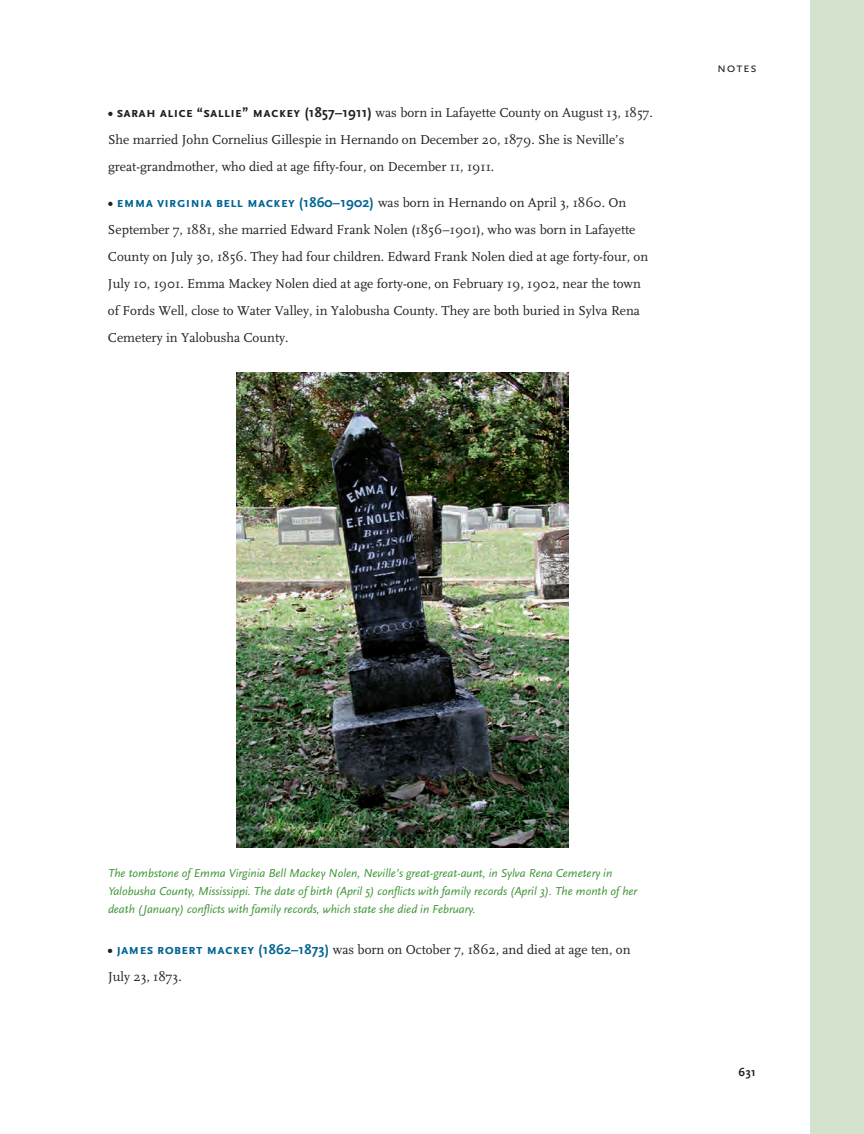
<style>
.page{position:relative;width:864px;height:1134px;background:#fff}
.page>*{position:absolute;margin:0;border:0;box-sizing:border-box;transform-origin:0 0}
.t1{font:13.5px/27px "FF Scala";color:#231f20}
.t2{font:13.5px "Scala Sans Caps";letter-spacing:.055em;color:#231f20}
.t3{font:italic 12px/18px "Scala Sans";color:#3f9537}
.t4{font:700 12px "Scala Sans";color:#231f20}
.s1{font-family:"Scala Sans";font-weight:700}
.s2{font-family:"Scala Sans Caps";font-weight:700;font-size:14.25px}
.s3{font-family:"Scala Sans";font-weight:700;font-size:14.25px}
.s4{font-family:"Scala Sans Caps";font-weight:700;font-size:14.25px;color:#006494}
.s5{font-family:"Scala Sans";font-weight:700;font-size:14.25px;color:#006494}
</style>
<div class="page">
<div style="left:810px;top:0;width:54px;height:1134px;background:#d4e3ce"></div>
<img style="left:236px;top:373px;width:333px;height:475px">
<p class="t1" style="left:108px;top:100px;width:546px"><span class="s1">•</span> <span class="s2">sarah alice “sallie” mackey</span> <span class="s3">(1857–1911)</span> was born in Lafayette County on August 13, 1857.<br>She married John Cornelius Gillespie in Hernando on December 20, 1879. She is Neville’s great-grandmother, who died at age fifty-four, on December 11, 1911.</p>
<p class="t1" style="left:108px;top:190px;width:542px"><span class="s1">•</span> <span class="s4">emma virginia bell mackey</span> <span class="s5">(1860–1902)</span> was born in Hernando on April 3, 1860. On September 7, 1881, she married Edward Frank Nolen (1856–1901), who was born in Lafayette County on July 30, 1856. They had four children. Edward Frank Nolen died at age forty-four, on July 10, 1901. Emma Mackey Nolen died at age forty-one, on February 19, 1902, near the town of Fords Well, close to Water Valley, in Yalobusha County. They are both buried in Sylva Rena Cemetery in Yalobusha County.</p>
<p class="t2" style="left:717px;top:60px;width:41px">notes</p>
<p class="t3" style="left:108px;top:864px;width:531px">The tombstone of Emma Virginia Bell Mackey Nolen, Neville’s great-great-aunt, in Sylva Rena Cemetery in<br>Yalobusha County, Mississippi. The date of birth (April 5) conflicts with family records (April 3). The month of her death (January) conflicts with family records, which state she died in February.</p>
<p class="t1" style="left:108px;top:937px;width:524px"><span class="s1">•</span> <span class="s4">james robert mackey</span> <span class="s5">(1862–1873)</span> was born on October 7, 1862, and died at age ten, on<br>July 23, 1873.</p>
<p class="t4" style="left:738px;top:1065px;width:19px">631</p>
</div>
